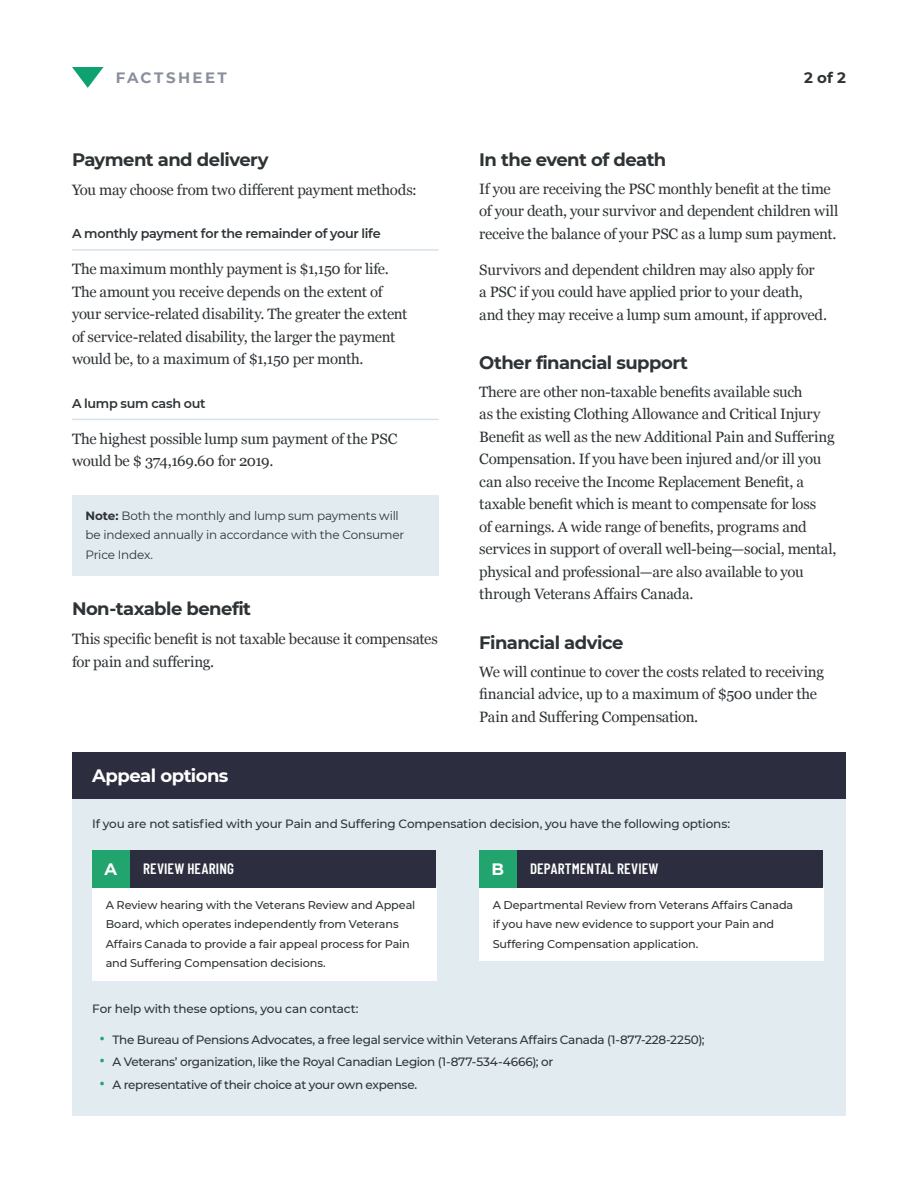
<style>
.page{position:relative;width:918px;height:1188px;background:#fff}
.page>*{position:absolute;margin:0;border:0;box-sizing:border-box;transform-origin:0 0}
.Heading_2{font:700 18px "Montserrat";letter-spacing:-.03em;color:#2e3336}
.Appeal_Heading_1{font:700 18px "Montserrat";letter-spacing:-.03em;color:#fff}
.t1{font:700 16.5px "Montserrat";color:#fff}
.Body{font:15px/22.5px "Georgia";letter-spacing:-.015em;color:#2e3336}
.Appeal_Heading_2{font:600 15px "Barlow Condensed";letter-spacing:.01em;color:#fff}
.t2{font:700 15px "Montserrat";letter-spacing:.16em;color:#8a8f9d}
.t3{font:700 15px "Montserrat";color:#2e3336}
.Heading_3{font:600 12.75px "Montserrat";letter-spacing:-.025em;color:#2e3336}
.Heading_2_Call-out_B{font:500 12px "Montserrat";letter-spacing:-.02em;color:#2e3336}
.Note{font:12px/19.5px "Montserrat";letter-spacing:-.015em;color:#2e3336}
.Heading_2_Call-out_B-2{font:500 11.25px/19.5px "Montserrat";letter-spacing:-.01em;color:#2e3336}
.s1{font-weight:700}
.s2{font-size:19.5px;color:#22a46f}
</style>
<div class="page">
<svg style="left:72px;top:67px;width:32px;height:21px"></svg>
<div style="left:72px;top:495px;width:367px;height:81px;background:#e2ebef"></div>
<hr style="left:72px;top:249px;width:367px;height:2px;background:#d5e3ea">
<hr style="left:72px;top:419px;width:367px;height:1px;background:#d5e3ea">
<div style="left:72px;top:752px;width:774px;height:364px;background:#e2ebef"></div>
<div style="left:72px;top:752px;width:774px;height:47px;background:#2c2e3f"></div>
<div style="left:479px;top:887px;width:344px;height:74px;background:#fff"></div>
<div style="left:92px;top:887px;width:344px;height:94px;background:#fff"></div>
<div style="left:517px;top:850px;width:306px;height:37px;background:#2c2e3f"></div>
<div style="left:130px;top:850px;width:306px;height:37px;background:#2c2e3f"></div>
<div style="left:92px;top:850px;width:38px;height:37px;background:#22a46f"></div>
<div style="left:479px;top:850px;width:38px;height:37px;background:#22a46f"></div>
<p class="t2" style="left:116px;top:66px;width:113px">FACTSHEET</p>
<p class="t3" style="left:804px;top:66px;width:43px">2 of 2</p>
<p class="Heading_2" style="left:72px;top:146px;width:198px">Payment and delivery</p>
<p class="Body" style="left:72px;top:178px;width:346px">You may choose from two different payment methods:</p>
<p class="Heading_3" style="left:72px;top:225px;width:310px">A monthly payment for the remainder of your life</p>
<p class="Body" style="left:72px;top:257px;width:337px">The maximum monthly payment is $1,150 for life.<br>The amount you receive depends on the extent of your service-related disability. The greater the extent of service-related disability, the larger the payment would be, to a maximum of $1,150 per month.</p>
<p class="Heading_3" style="left:72px;top:394px;width:135px">A lump sum cash out</p>
<p class="Body" style="left:72px;top:427px;width:327px">The highest possible lump sum payment of the PSC would be $ 374,169.60 for 2019.</p>
<p class="Note" style="left:86px;top:505px;width:320px"><span class="s1">Note:</span> Both the monthly and lump sum payments will be indexed annually in accordance with the Consumer<br>Price Index.</p>
<p class="Heading_2" style="left:72px;top:595px;width:181px">Non-taxable benefit</p>
<p class="Body" style="left:72px;top:627px;width:367px">This specific benefit is not taxable because it compensates for pain and suffering.</p>
<p class="Appeal_Heading_1" style="left:92px;top:762px;width:138px">Appeal options</p>
<p class="Heading_2" style="left:479px;top:146px;width:189px">In the event of death</p>
<p class="Body" style="left:479px;top:176px;width:361px">If you are receiving the PSC monthly benefit at the time of your death, your survivor and dependent children will receive the balance of your PSC as a lump sum payment.</p>
<p class="Body" style="left:479px;top:257px;width:349px">Survivors and dependent children may also apply for<br>a PSC if you could have applied prior to your death, and they may receive a lump sum amount, if approved.</p>
<p class="Heading_2" style="left:479px;top:350px;width:210px">Other financial support</p>
<p class="Body" style="left:479px;top:380px;width:359px">There are other non-taxable benefits available such<br>as the existing Clothing Allowance and Critical Injury Benefit as well as the new Additional Pain and Suffering Compensation. If you have been injured and/or ill you can also receive the Income Replacement Benefit, a taxable benefit which is meant to compensate for loss<br>of earnings. A wide range of benefits, programs and services in support of overall well-being—social, mental, physical and professional—are also available to you through Veterans Affairs Canada.</p>
<p class="Heading_2" style="left:479px;top:630px;width:146px">Financial advice</p>
<p class="Body" style="left:479px;top:660px;width:346px">We will continue to cover the costs related to receiving financial advice, up to a maximum of $500 under the<br>Pain and Suffering Compensation.</p>
<p class="Heading_2_Call-out_B" style="left:92px;top:816px;width:639px">If you are not satisfied with your Pain and Suffering Compensation decision, you have the following options:</p>
<p class="t1" style="left:105px;top:857px;width:14px">A</p>
<p class="Appeal_Heading_2" style="left:143px;top:859px;width:92px">REVIEW HEARING</p>
<p class="t1" style="left:492px;top:857px;width:14px">B</p>
<p class="Appeal_Heading_2" style="left:530px;top:859px;width:130px">DEPARTMENTAL REVIEW</p>
<p class="Heading_2_Call-out_B-2" style="left:106px;top:895px;width:311px">A Review hearing with the Veterans Review and Appeal Board, which operates independently from Veterans Affairs Canada to provide a fair appeal process for Pain and Suffering Compensation decisions.</p>
<p class="Heading_2_Call-out_B-2" style="left:493px;top:895px;width:302px">A Departmental Review from Veterans Affairs Canada if you have new evidence to support your Pain and<br>Suffering Compensation application.</p>
<p class="Heading_2_Call-out_B" style="left:92px;top:1001px;width:268px">For help with these options, you can contact:</p>
<p class="Heading_2_Call-out_B" style="left:99px;top:1031px;width:607px"><span class="s2">•</span> The Bureau of Pensions Advocates, a free legal service within Veterans Affairs Canada (1-877-228-2250);</p>
<p class="Heading_2_Call-out_B" style="left:99px;top:1054px;width:456px"><span class="s2">•</span> A Veterans’ organization, like the Royal Canadian Legion (1-877-534-4666); or</p>
<p class="Heading_2_Call-out_B" style="left:99px;top:1076px;width:320px"><span class="s2">•</span> A representative of their choice at your own expense.</p>
</div>
